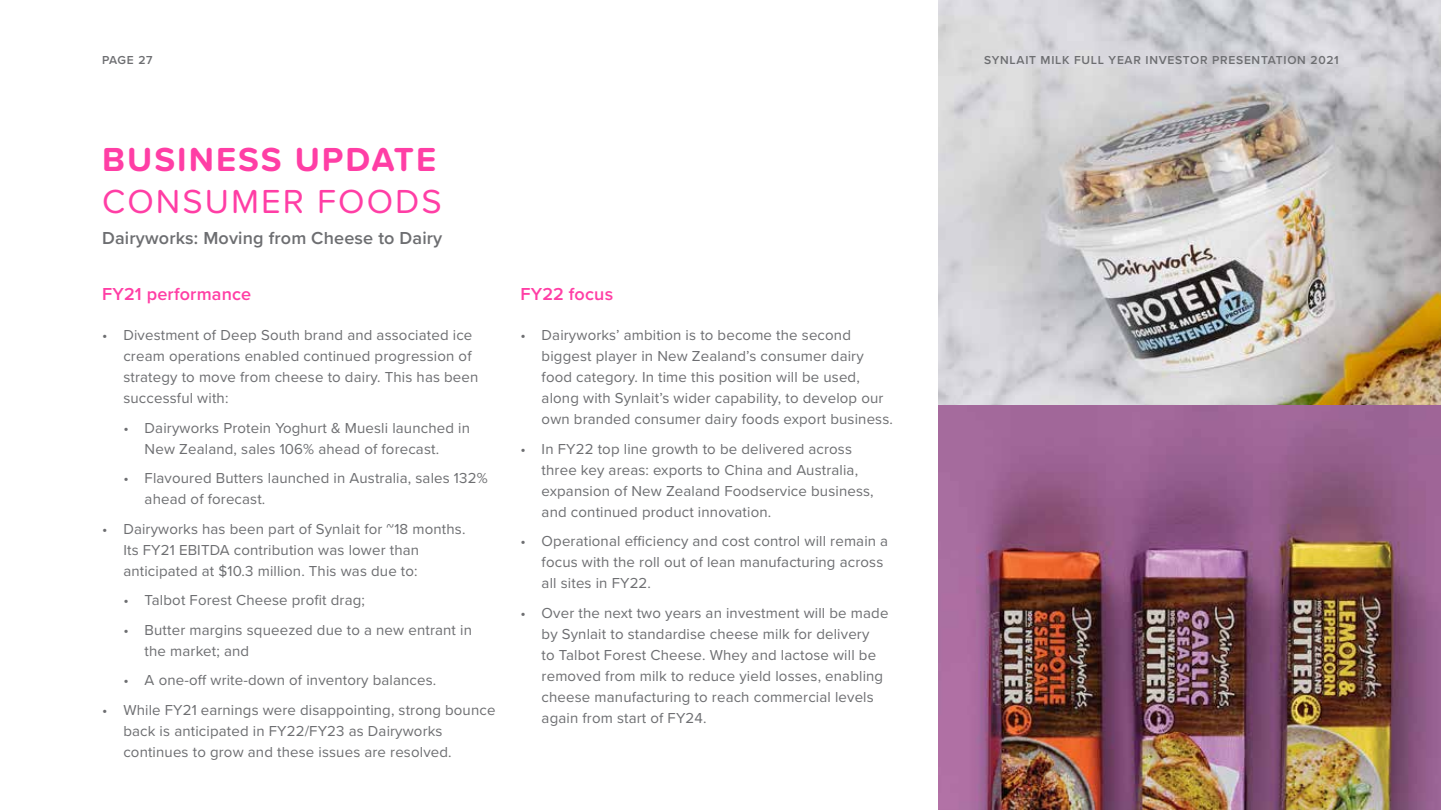
<style>
.page{position:relative;width:1441px;height:810px;background:#fff}
.page>*{position:absolute;margin:0;border:0;box-sizing:border-box;transform-origin:0 0}
.t1{font:700 34.5px "Proxima Soft";letter-spacing:.06em;color:#ff3ea5}
.t2{font:34.5px "Proxima Soft";letter-spacing:.06em;color:#ff3ea5}
.t3{font:600 18px "Proxima Nova";letter-spacing:.01em;color:#6d6e71}
.t4{font:600 18px "Proxima Nova";letter-spacing:.01em;color:#ff3ea5}
.t5{font:15px/21px "Proxima Nova";letter-spacing:.01em;color:#6d6e71}
.t6{font:600 12px "Proxima Nova";letter-spacing:.06em;color:#6d6e71}
</style>
<div class="page">
<img style="left:938px;top:0;width:502px;height:405px">
<img style="left:938px;top:405px;width:502px;height:405px">
<p class="t6" style="left:102px;top:51px;width:52px">PAGE 27</p>
<p class="t6" style="left:983px;top:51px;width:356px">SYNLAIT MILK FULL YEAR INVESTOR PRESENTATION 2021</p>
<h1 class="t1" style="left:102px;top:134px;width:336px">BUSINESS UPDATE</h1>
<h1 class="t2" style="left:102px;top:175px;width:341px">CONSUMER FOODS</h1>
<p class="t3" style="left:102px;top:224px;width:342px">Dairyworks: Moving from Cheese to Dairy</p>
<p class="t4" style="left:102px;top:281px;width:151px">FY21 performance</p>
<p class="t5" style="left:123px;top:324px;width:356px;text-indent:-21px">• Divestment of Deep South brand and associated ice cream operations enabled continued progression of strategy to move from cheese to dairy. This has been successful with:</p>
<p class="t5" style="left:145px;top:417px;width:327px;text-indent:-21px">• Dairyworks Protein Yoghurt &amp; Muesli launched in<br>New Zealand, sales 106% ahead of forecast.</p>
<p class="t5" style="left:145px;top:467px;width:344px;text-indent:-21px">• Flavoured Butters launched in Australia, sales 132% ahead of forecast.</p>
<p class="t5" style="left:123px;top:518px;width:343px;text-indent:-21px">• Dairyworks has been part of Synlait for ~18 months.<br>Its FY21 EBITDA contribution was lower than anticipated at $10.3 million. This was due to:</p>
<p class="t5" style="left:123px;top:589px;width:243px">• Talbot Forest Cheese profit drag;</p>
<p class="t5" style="left:145px;top:619px;width:329px;text-indent:-21px">• Butter margins squeezed due to a new entrant in the market; and</p>
<p class="t5" style="left:123px;top:669px;width:314px">• A one-off write-down of inventory balances.</p>
<p class="t5" style="left:123px;top:699px;width:373px;text-indent:-21px">• While FY21 earnings were disappointing, strong bounce back is anticipated in FY22/FY23 as Dairyworks continues to grow and these issues are resolved.</p>
<p class="t4" style="left:520px;top:281px;width:94px">FY22 focus</p>
<p class="t5" style="left:541px;top:324px;width:353px;text-indent:-21px">• Dairyworks’ ambition is to become the second biggest player in New Zealand’s consumer dairy food category. In time this position will be used, along with Synlait’s wider capability, to develop our own branded consumer dairy foods export business.</p>
<p class="t5" style="left:541px;top:438px;width:333px;text-indent:-21px">• In FY22 top line growth to be delivered across three key areas: exports to China and Australia, expansion of New Zealand Foodservice business, and continued product innovation.</p>
<p class="t5" style="left:541px;top:530px;width:348px;text-indent:-21px">• Operational efficiency and cost control will remain a focus with the roll out of lean manufacturing across all sites in FY22.</p>
<p class="t5" style="left:541px;top:602px;width:348px;text-indent:-21px">• Over the next two years an investment will be made by Synlait to standardise cheese milk for delivery<br>to Talbot Forest Cheese. Whey and lactose will be removed from milk to reduce yield losses, enabling cheese manufacturing to reach commercial levels again from start of FY24.</p>
</div>
